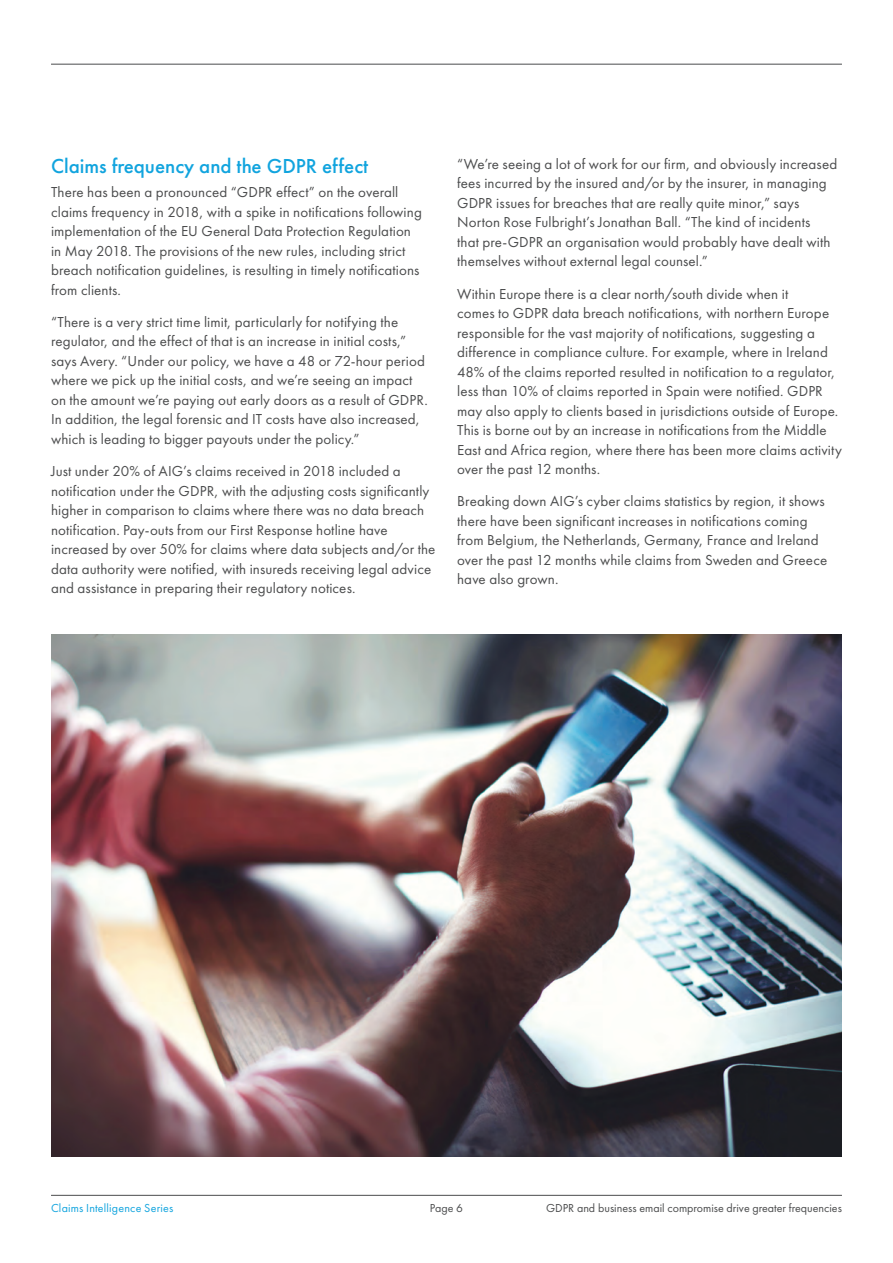
<style>
.page{position:relative;width:893px;height:1263px;background:#fff}
.page>*{position:absolute;margin:0;border:0;box-sizing:border-box;transform-origin:0 0}
.Sub_header{font:500 21px "Futura PT";color:#11a4de}
.Body{font:15px/19.5px "Futura PT";letter-spacing:.005em;color:#4b4c4d}
.t1{font:12px "Futura PT";color:#4b4c4d}
.t2{font:12px "Futura PT";letter-spacing:.015em;color:#11a4de}
</style>
<div class="page">
<img style="left:51px;top:635px;width:791px;height:522px">
<hr style="left:51px;top:1195px;width:791px;height:1px;background:#4b4c4d">
<hr style="left:51px;top:64px;width:791px;height:1px;background:#4b4c4d">
<p class="Sub_header" style="left:51px;top:154px;width:319px">Claims frequency and the GDPR effect</p>
<p class="Body" style="left:51px;top:182px;width:372px">There has been a pronounced “GDPR effect” on the overall claims frequency in 2018, with a spike in notifications following implementation of the EU General Data Protection Regulation in May 2018. The provisions of the new rules, including strict breach notification guidelines, is resulting in timely notifications from clients.</p>
<p class="Body" style="left:51px;top:312px;width:378px">“There is a very strict time limit, particularly for notifying the regulator, and the effect of that is an increase in initial costs,” says Avery. “Under our policy, we have a 48 or 72-hour period where we pick up the initial costs, and we’re seeing an impact on the amount we’re paying out early doors as a result of GDPR.<br>In addition, the legal forensic and IT costs have also increased, which is leading to bigger payouts under the policy.”</p>
<p class="Body" style="left:51px;top:461px;width:386px">Just under 20% of AIG’s claims received in 2018 included a notification under the GDPR, with the adjusting costs significantly higher in comparison to claims where there was no data breach notification. Pay-outs from our First Response hotline have increased by over 50% for claims where data subjects and/or the data authority were notified, with insureds receiving legal advice and assistance in preparing their regulatory notices.</p>
<p class="Body" style="left:457px;top:154px;width:382px">“We’re seeing a lot of work for our firm, and obviously increased fees incurred by the insured and/or by the insurer, in managing GDPR issues for breaches that are really quite minor,” says Norton Rose Fulbright’s Jonathan Ball. “The kind of incidents<br>that pre-GDPR an organisation would probably have dealt with themselves without external legal counsel.”</p>
<p class="Body" style="left:457px;top:284px;width:386px">Within Europe there is a clear north/south divide when it<br>comes to GDPR data breach notifications, with northern Europe responsible for the vast majority of notifications, suggesting a difference in compliance culture. For example, where in Ireland 48% of the claims reported resulted in notification to a regulator, less than 10% of claims reported in Spain were notified. GDPR may also apply to clients based in jurisdictions outside of Europe.<br>This is borne out by an increase in notifications from the Middle East and Africa region, where there has been more claims activity over the past 12 months.</p>
<p class="Body" style="left:457px;top:491px;width:372px">Breaking down AIG’s cyber claims statistics by region, it shows there have been significant increases in notifications coming from Belgium, the Netherlands, Germany, France and Ireland over the past 12 months while claims from Sweden and Greece have also grown.</p>
<p class="t2" style="left:51px;top:1200px;width:124px">Claims Intelligence Series</p>
<p class="t1" style="left:430px;top:1200px;width:35px">Page 6</p>
<p class="t1" style="left:546px;top:1200px;width:297px">GDPR and business email compromise drive greater frequencies</p>
</div>
